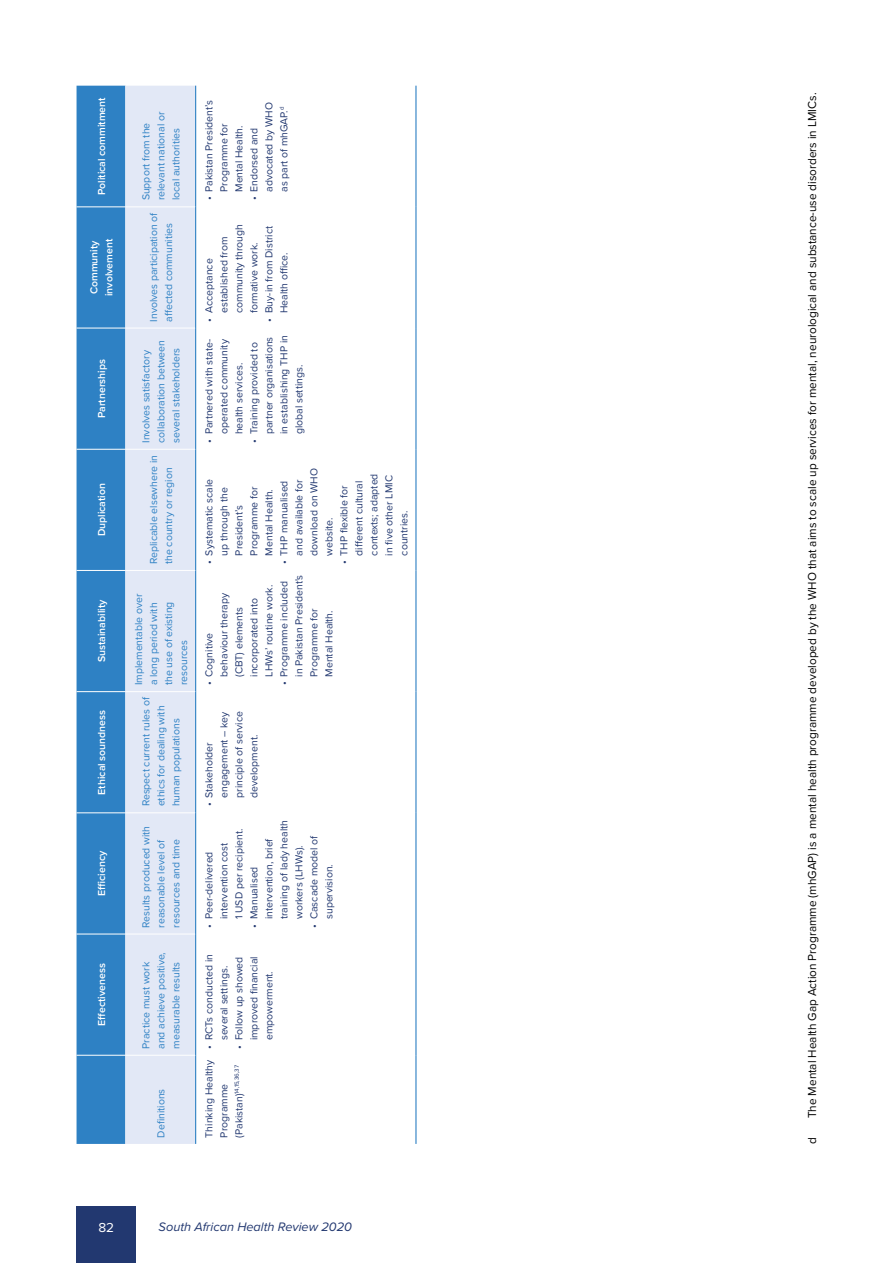
<style>
.page{position:relative;width:893px;height:1263px;background:#fff}
.page>*{position:absolute;margin:0;border:0;box-sizing:border-box;transform-origin:0 0}
.t1{font:13.5px "Proxima Nova";color:#fff}
.t2{font:italic 12.75px "Proxima Nova";color:#223870}
.FOOTNOTE___SOURCE{font:12px "Proxima Nova";color:#000}
.Table_subheader_blue{font:10.5px/15px "Proxima Nova";color:#223870}
.Table_subheader_blue-2{font:10.5px/15px "Proxima Nova";color:#2e81c4}
.Table_line_1_white{font:600 10.5px/15px "Proxima Nova";color:#fff}
.Table_subheader_blue-3{font:6.15px "Proxima Nova";color:#223870}
.s1{font-size:10.5px}
</style>
<div class="page">
<div style="left:77px;top:1206px;width:59px;height:57px;background:#223870"></div>
<div style="left:77px;top:86px;width:48px;height:1058px;background:#2e81c4"></div>
<div style="left:125px;top:86px;width:70px;height:1058px;background:#e2e8f6"></div>
<hr style="left:77px;top:1055px;width:48px;height:1px;background:#fff">
<hr style="left:77px;top:934px;width:48px;height:1px;background:#fff">
<hr style="left:77px;top:812px;width:48px;height:1px;background:#fff">
<hr style="left:77px;top:691px;width:48px;height:1px;background:#fff">
<hr style="left:77px;top:570px;width:48px;height:1px;background:#fff">
<hr style="left:77px;top:449px;width:48px;height:1px;background:#fff">
<hr style="left:77px;top:328px;width:48px;height:1px;background:#fff">
<hr style="left:77px;top:206px;width:48px;height:1px;background:#fff">
<hr style="left:195px;top:1055px;width:1px;height:89px;background:#2e81c4">
<hr style="left:195px;top:934px;width:1px;height:121px;background:#2e81c4">
<hr style="left:195px;top:813px;width:1px;height:121px;background:#2e81c4">
<hr style="left:195px;top:692px;width:1px;height:121px;background:#2e81c4">
<hr style="left:195px;top:570px;width:1px;height:122px;background:#2e81c4">
<hr style="left:195px;top:449px;width:1px;height:121px;background:#2e81c4">
<hr style="left:195px;top:328px;width:1px;height:121px;background:#2e81c4">
<hr style="left:195px;top:207px;width:1px;height:121px;background:#2e81c4">
<hr style="left:195px;top:86px;width:1px;height:121px;background:#2e81c4">
<hr style="left:415px;top:1055px;width:2px;height:89px;background:#2e81c4">
<hr style="left:415px;top:934px;width:2px;height:121px;background:#2e81c4">
<hr style="left:415px;top:813px;width:2px;height:121px;background:#2e81c4">
<hr style="left:415px;top:692px;width:2px;height:121px;background:#2e81c4">
<hr style="left:415px;top:570px;width:2px;height:122px;background:#2e81c4">
<hr style="left:415px;top:449px;width:2px;height:121px;background:#2e81c4">
<hr style="left:415px;top:328px;width:2px;height:121px;background:#2e81c4">
<hr style="left:415px;top:207px;width:2px;height:121px;background:#2e81c4">
<hr style="left:415px;top:86px;width:2px;height:121px;background:#2e81c4">
<hr style="left:125px;top:1055px;width:70px;height:1px;background:#fff">
<hr style="left:125px;top:934px;width:70px;height:1px;background:#fff">
<hr style="left:125px;top:812px;width:70px;height:1px;background:#fff">
<hr style="left:125px;top:691px;width:70px;height:1px;background:#fff">
<hr style="left:125px;top:570px;width:70px;height:1px;background:#fff">
<hr style="left:125px;top:449px;width:70px;height:1px;background:#fff">
<hr style="left:125px;top:328px;width:70px;height:1px;background:#fff">
<hr style="left:125px;top:206px;width:70px;height:1px;background:#fff">
<h4 class="Table_line_1_white" style="left:94px;top:195px;width:99px;rotate:-90deg">Political commitment</h4>
<h4 class="Table_line_1_white" style="left:86px;top:296px;width:59px;rotate:-90deg">Community involvement</h4>
<h4 class="Table_line_1_white" style="left:94px;top:418px;width:60px;rotate:-90deg">Partnerships</h4>
<h4 class="Table_line_1_white" style="left:94px;top:536px;width:55px;rotate:-90deg">Duplication</h4>
<h4 class="Table_line_1_white" style="left:94px;top:662px;width:64px;rotate:-90deg">Sustainability</h4>
<h4 class="Table_line_1_white" style="left:94px;top:794px;width:86px;rotate:-90deg">Ethical soundness</h4>
<h4 class="Table_line_1_white" style="left:94px;top:896px;width:47px;rotate:-90deg">Efficiency</h4>
<h4 class="Table_line_1_white" style="left:94px;top:1026px;width:64px;rotate:-90deg">Effectiveness</h4>
<p class="Table_subheader_blue-2" style="left:138px;top:200px;width:90px;rotate:-90deg">Support from the relevant national or local authorities</p>
<p class="Table_subheader_blue-2" style="left:146px;top:322px;width:111px;rotate:-90deg">Involves participation of affected communities</p>
<p class="Table_subheader_blue-2" style="left:138px;top:443px;width:104px;rotate:-90deg">Involves satisfactory collaboration between several stakeholders</p>
<p class="Table_subheader_blue-2" style="left:146px;top:564px;width:111px;rotate:-90deg">Replicable elsewhere in the country or region</p>
<p class="Table_subheader_blue-2" style="left:131px;top:685px;width:93px;rotate:-90deg">Implementable over a long period with the use of existing resources</p>
<p class="Table_subheader_blue-2" style="left:138px;top:806px;width:111px;rotate:-90deg">Respect current rules of ethics for dealing with human populations</p>
<p class="Table_subheader_blue-2" style="left:138px;top:928px;width:103px;rotate:-90deg">Results produced with reasonable level of resources and time</p>
<p class="Table_subheader_blue-2" style="left:138px;top:1049px;width:98px;rotate:-90deg">Practice must work and achieve positive, measurable results</p>
<p class="Table_subheader_blue-2" style="left:153px;top:1137px;width:50px;rotate:-90deg">Definitions</p>
<p class="Table_subheader_blue" style="left:201px;top:192px;width:93px;text-indent:-9px;rotate:-90deg">• Pakistan President’s<br>Programme for<br>Mental Health.</p>
<p class="Table_subheader_blue" style="left:246px;top:192px;width:91px;text-indent:-9px;rotate:-90deg">• Endorsed and advocated by WHO as part of mhGAP.<sup>d</sup></p>
<p class="Table_subheader_blue" style="left:201px;top:313px;width:91px;text-indent:-9px;rotate:-90deg">• Acceptance established from community through formative work.</p>
<p class="Table_subheader_blue" style="left:261px;top:313px;width:88px;text-indent:-9px;rotate:-90deg">• Buy-in from District<br>Health office.</p>
<p class="Table_subheader_blue" style="left:201px;top:434px;width:97px;text-align:justify;text-indent:-9px;rotate:-90deg">• Partnered with state&shy;operated community health services.</p>
<p class="Table_subheader_blue" style="left:246px;top:434px;width:101px;text-indent:-9px;rotate:-90deg">• Training provided to partner organisations in establishing THP in global settings.</p>
<p class="Table_subheader_blue" style="left:201px;top:555px;width:78px;text-indent:-9px;rotate:-90deg">• Systematic scale up through the<br>President’s<br>Programme for<br>Mental Health.</p>
<p class="Table_subheader_blue" style="left:276px;top:555px;width:89px;text-indent:-9px;rotate:-90deg">• THP manualised and available for download on WHO website.</p>
<p class="Table_subheader_blue" style="left:336px;top:555px;width:84px;text-indent:-9px;rotate:-90deg">• THP flexible for different cultural contexts; adapted in five other LMIC countries.</p>
<p class="Table_subheader_blue" style="left:201px;top:677px;width:93px;text-indent:-9px;rotate:-90deg">• Cognitive behaviour therapy (CBT) elements incorporated into<br>LHWs’ routine work.</p>
<p class="Table_subheader_blue" style="left:276px;top:677px;width:104px;text-indent:-9px;rotate:-90deg">• Programme included in Pakistan President's<br>Programme for<br>Mental Health.</p>
<p class="Table_subheader_blue" style="left:201px;top:798px;width:88px;text-indent:-9px;rotate:-90deg">• Stakeholder engagement – key principle of service development.</p>
<p class="Table_subheader_blue" style="left:201px;top:919px;width:92px;text-indent:-9px;rotate:-90deg">• Peer-delivered intervention cost<br>1 USD per recipient.</p>
<p class="Table_subheader_blue" style="left:246px;top:919px;width:101px;text-indent:-9px;rotate:-90deg">• Manualised intervention, brief training of lady health workers (LHWs).</p>
<p class="Table_subheader_blue" style="left:306px;top:919px;width:85px;text-indent:-9px;rotate:-90deg">• Cascade model of supervision.</p>
<p class="Table_subheader_blue" style="left:201px;top:1049px;width:96px;text-align:center;rotate:-90deg">• RCTs conducted in several settings.</p>
<p class="Table_subheader_blue" style="left:231px;top:1040px;width:86px;text-align:justify;text-indent:-9px;rotate:-90deg">• Follow up showed improved financial empowerment.</p>
<p class="Table_subheader_blue" style="left:201px;top:1137px;width:79px;rotate:-90deg">Thinking Healthy<br>Programme</p>
<p class="Table_subheader_blue-3" style="left:232px;top:1137px;width:74px;rotate:-90deg"><span class="s1">(Pakistan)</span>14,15,36,37</p>
<p class="t1" style="left:98px;top:1217px;width:17px">82</p>
<p class="t2" style="left:159px;top:1218px;width:195px">South African Health Review 2020</p>
<p class="FOOTNOTE___SOURCE" style="left:803px;top:1118px;width:1027px;rotate:-90deg">The Mental Health Gap Action Programme (mhGAP) is a mental health programme developed by the WHO that aims to scale up services for mental, neurological and substance-use disorders in LMICs.</p>
<p class="FOOTNOTE___SOURCE" style="left:803px;top:1144px;width:8px;rotate:-90deg">d</p>
</div>
